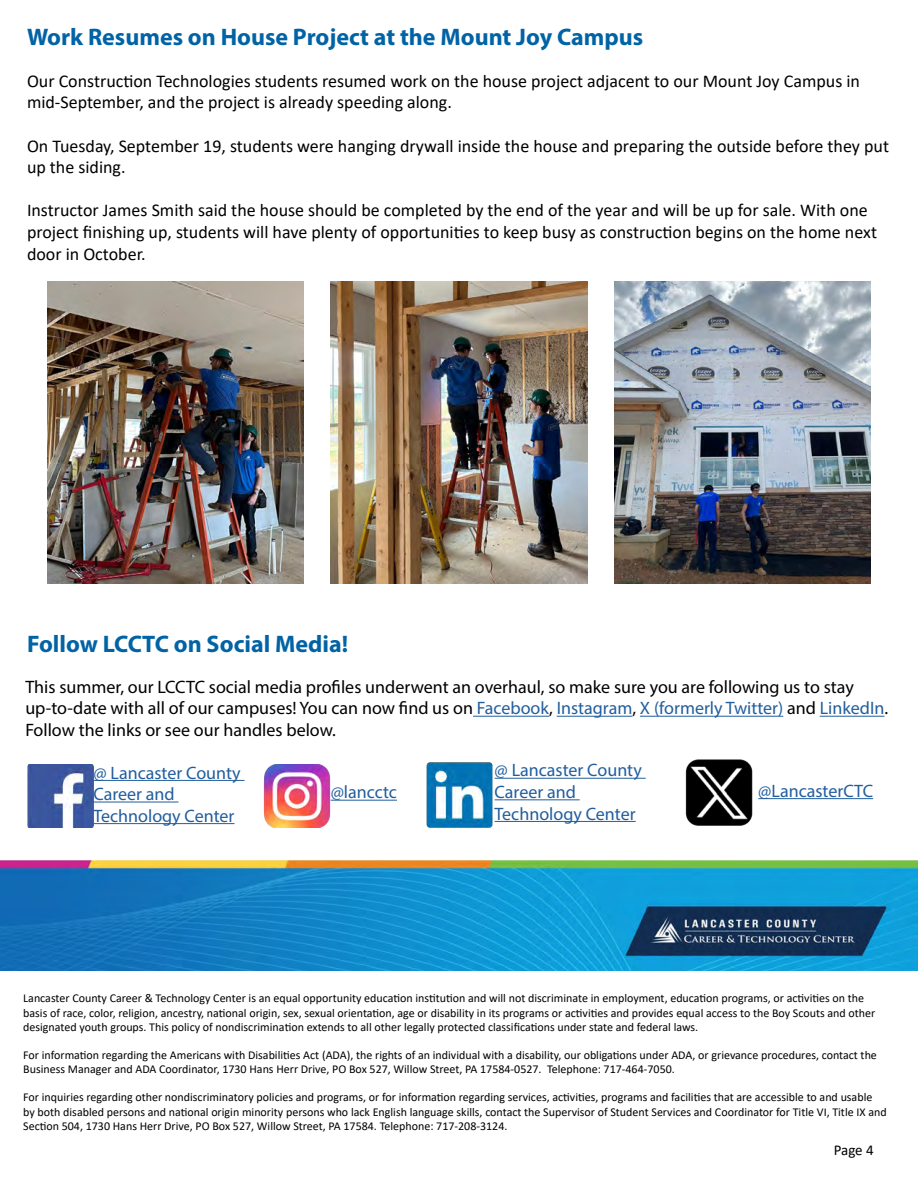
<style>
.page{position:relative;width:918px;height:1188px;background:#fff}
.page>*{position:absolute;margin:0;border:0;box-sizing:border-box;transform-origin:0 0}
.t1{font:700 24px "Myriad Pro";color:#0063a5}
.t2{font:18px/21.6px "Calibri";color:#000}
.t3{font:18px/21.6px "Myriad Pro";color:#000}
.t4{font:18px/21.6px "Myriad Pro";color:#215e9e}
.t5{font:15px "Calibri";color:#000}
.t6{font:12px/14.4px "Calibri";color:#000}
.s1{color:#215e9e}
</style>
<div class="page">
<img style="left:0;top:861px;width:918px;height:110px">
<img style="left:331px;top:282px;width:256px;height:301px">
<img style="left:614px;top:282px;width:257px;height:301px">
<img style="left:47px;top:282px;width:257px;height:301px">
<hr style="left:473px;top:716px;width:76px;height:1px;background:#215e9e">
<hr style="left:557px;top:716px;width:75px;height:1px;background:#215e9e">
<hr style="left:640px;top:716px;width:143px;height:1px;background:#215e9e">
<hr style="left:820px;top:716px;width:65px;height:1px;background:#215e9e">
<img style="left:27px;top:765px;width:66px;height:63px">
<img style="left:264px;top:765px;width:66px;height:63px">
<img style="left:426px;top:762px;width:69px;height:66px">
<img style="left:686px;top:759px;width:66px;height:67px">
<hr style="left:93px;top:780px;width:152px;height:1px;background:#215e9e">
<hr style="left:93px;top:802px;width:86px;height:1px;background:#215e9e">
<hr style="left:93px;top:823px;width:142px;height:1px;background:#215e9e">
<hr style="left:331px;top:800px;width:66px;height:1px;background:#215e9e">
<hr style="left:758px;top:798px;width:115px;height:1px;background:#215e9e">
<hr style="left:495px;top:778px;width:151px;height:1px;background:#215e9e">
<hr style="left:495px;top:799px;width:85px;height:1px;background:#215e9e">
<hr style="left:495px;top:821px;width:141px;height:1px;background:#215e9e">
<h1 class="t1" style="left:27px;top:21px;width:618px">Work Resumes on House Project at the Mount Joy Campus</h1>
<h2 class="t2" style="left:27px;top:70px;width:835px">Our Construction Technologies students resumed work on the house project adjacent to our Mount Joy Campus in mid-September, and the project is already speeding along.</h2>
<h2 class="t2" style="left:27px;top:134px;width:864px">On Tuesday, September 19, students were hanging drywall inside the house and preparing the outside before they put up the siding.</h2>
<p class="t2" style="left:27px;top:199px;width:852px">Instructor James Smith said the house should be completed by the end of the year and will be up for sale. With one project finishing up, students will have plenty of opportunities to keep busy as construction begins on the home next door in October.</p>
<h1 class="t1" style="left:27px;top:628px;width:323px">Follow LCCTC on Social Media!</h1>
<p class="t3" style="left:25px;top:676px;width:864px">This summer, our LCCTC social media profiles underwent an overhaul, so make sure you are following us to stay up-to-date with all of our campuses! You can now find us on <span class="s1">Facebook</span>, <span class="s1">Instagram</span>, <span class="s1">X (formerly Twitter)</span> and <span class="s1">LinkedIn</span>.<br>Follow the links or see our handles below.</p>
<h2 class="t4" style="left:93px;top:761px;width:149px">@ Lancaster County<br>Career and<br>Technology Center</h2>
<h2 class="t4" style="left:495px;top:759px;width:149px">@ Lancaster County<br>Career and<br>Technology Center</h2>
<h2 class="t4" style="left:331px;top:781px;width:68px">@lancctc</h2>
<h2 class="t4" style="left:758px;top:780px;width:116px">@LancasterCTC</h2>
<p class="t6" style="left:23px;top:991px;width:854px">Lancaster County Career &amp; Technology Center is an equal opportunity education institution and will not discriminate in employment, education programs, or activities on the basis of race, color, religion, ancestry, national origin, sex, sexual orientation, age or disability in its programs or activities and provides equal access to the Boy Scouts and other designated youth groups. This policy of nondiscrimination extends to all other legally protected classifications under state and federal laws.</p>
<p class="t6" style="left:23px;top:1047px;width:855px">For information regarding the Americans with Disabilities Act (ADA), the rights of an individual with a disability, our obligations under ADA, or grievance procedures, contact the<br>Business Manager and ADA Coordinator, 1730 Hans Herr Drive, PO Box 527, Willow Street, PA 17584-0527. Telephone: 717-464-7050.</p>
<p class="t6" style="left:23px;top:1090px;width:865px">For inquiries regarding other nondiscriminatory policies and programs, or for information regarding services, activities, programs and facilities that are accessible to and usable by both disabled persons and national origin minority persons who lack English language skills, contact the Supervisor of Student Services and Coordinator for Title VI, Title IX and<br>Section 504, 1730 Hans Herr Drive, PO Box 527, Willow Street, PA 17584. Telephone: 717-208-3124.</p>
<p class="t5" style="left:834px;top:1140px;width:42px">Page 4</p>
</div>
